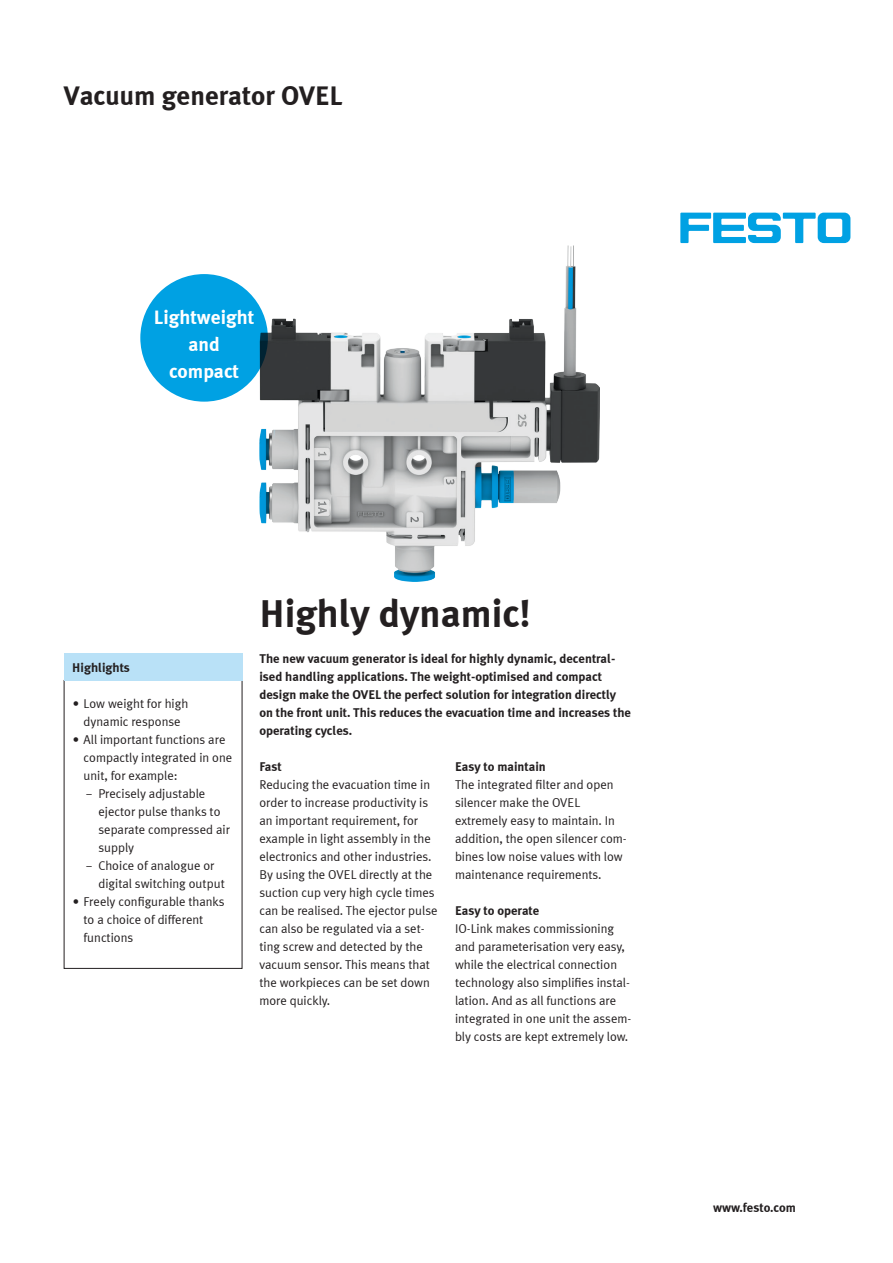
<style>
.page{position:relative;width:893px;height:1263px;background:#fff}
.page>*{position:absolute;margin:0;border:0;box-sizing:border-box;transform-origin:0 0}
.Meta_26pt_bo{font:700 39px "Meta Plus LF";color:#231f20}
.Meta_18pt_bo{font:700 27px "Meta Plus LF";color:#231f20}
.Meta_13pt_bo{font:700 19.5px/27px "Meta Plus LF";color:#fff;text-align:center}
.Meta_8_5pt_re{font:12.75px/18px "Meta Plus LF";color:#231f20}
.Meta_8_5pt_bo{font:700 12.75px/18px "Meta Plus LF";color:#231f20}
.Meta_8_5pt_bo_free{font:700 12.75px "Meta Plus LF";color:#231f20}
</style>
<div class="page">
<svg style="left:680px;top:213px;width:170px;height:30px"></svg>
<div style="left:64px;top:654px;width:178px;height:27px;background:#b9e1f7"></div>
<img style="left:259px;top:245px;width:341px;height:336px">
<div style="left:140px;top:274px;width:128px;height:128px;background:#00a1e3;border-radius:50%"></div>
<p class="Meta_18pt_bo" style="left:64px;top:79px;width:280px">Vacuum generator OVEL</p>
<p class="Meta_13pt_bo" style="left:154px;top:304px;width:102px">Lightweight and compact</p>
<p class="Meta_8_5pt_bo" style="left:72px;top:658px;width:59px">Highlights</p>
<p class="Meta_8_5pt_re" style="left:73px;top:694px;width:117px;text-align:center">• Low weight for high dynamic response</p>
<p class="Meta_8_5pt_re" style="left:84px;top:730px;width:150px;text-indent:-11px">• All important functions are compactly integrated in one unit, for example:</p>
<p class="Meta_8_5pt_re" style="left:98px;top:784px;width:133px;text-indent:-13px">− Precisely adjustable ejector pulse thanks to separate compressed air supply</p>
<p class="Meta_8_5pt_re" style="left:98px;top:856px;width:128px;text-indent:-13px">− Choice of analogue or digital switching output</p>
<p class="Meta_8_5pt_re" style="left:84px;top:892px;width:143px;text-indent:-11px">• Freely configurable thanks to a choice of different functions</p>
<p class="Meta_26pt_bo" style="left:259px;top:588px;width:273px">Highly dynamic!</p>
<p class="Meta_8_5pt_bo" style="left:259px;top:649px;width:373px">The new vacuum generator is ideal for highly dynamic, decentral&shy;ised handling applications. The weight-optimised and compact design make the OVEL the perfect solution for integration directly on the front unit. This reduces the evacuation time and increases the operating cycles.</p>
<p class="Meta_8_5pt_bo" style="left:259px;top:757px;width:24px">Fast</p>
<p class="Meta_8_5pt_re" style="left:259px;top:775px;width:180px">Reducing the evacuation time in order to increase productivity is an important requirement, for example in light assembly in the electronics and other industries.<br>By using the OVEL directly at the suction cup very high cycle times can be realised. The ejector pulse can also be regulated via a set&shy;ting screw and detected by the vacuum sensor. This means that the workpieces can be set down more quickly.</p>
<p class="Meta_8_5pt_bo" style="left:455px;top:757px;width:92px">Easy to maintain</p>
<p class="Meta_8_5pt_re" style="left:455px;top:775px;width:173px">The integrated filter and open silencer make the OVEL extremely easy to maintain. In addition, the open silencer com&shy;bines low noise values with low maintenance requirements.</p>
<p class="Meta_8_5pt_bo" style="left:455px;top:901px;width:86px">Easy to operate</p>
<p class="Meta_8_5pt_re" style="left:455px;top:919px;width:178px">IO-Link makes commissioning and parameterisation very easy, while the electrical connection technology also simplifies instal&shy;lation. And as all functions are integrated in one unit the assem&shy;bly costs are kept extremely low.</p>
<p class="Meta_8_5pt_bo_free" style="left:713px;top:1200px;width:84px">www.festo.com</p>
</div>
